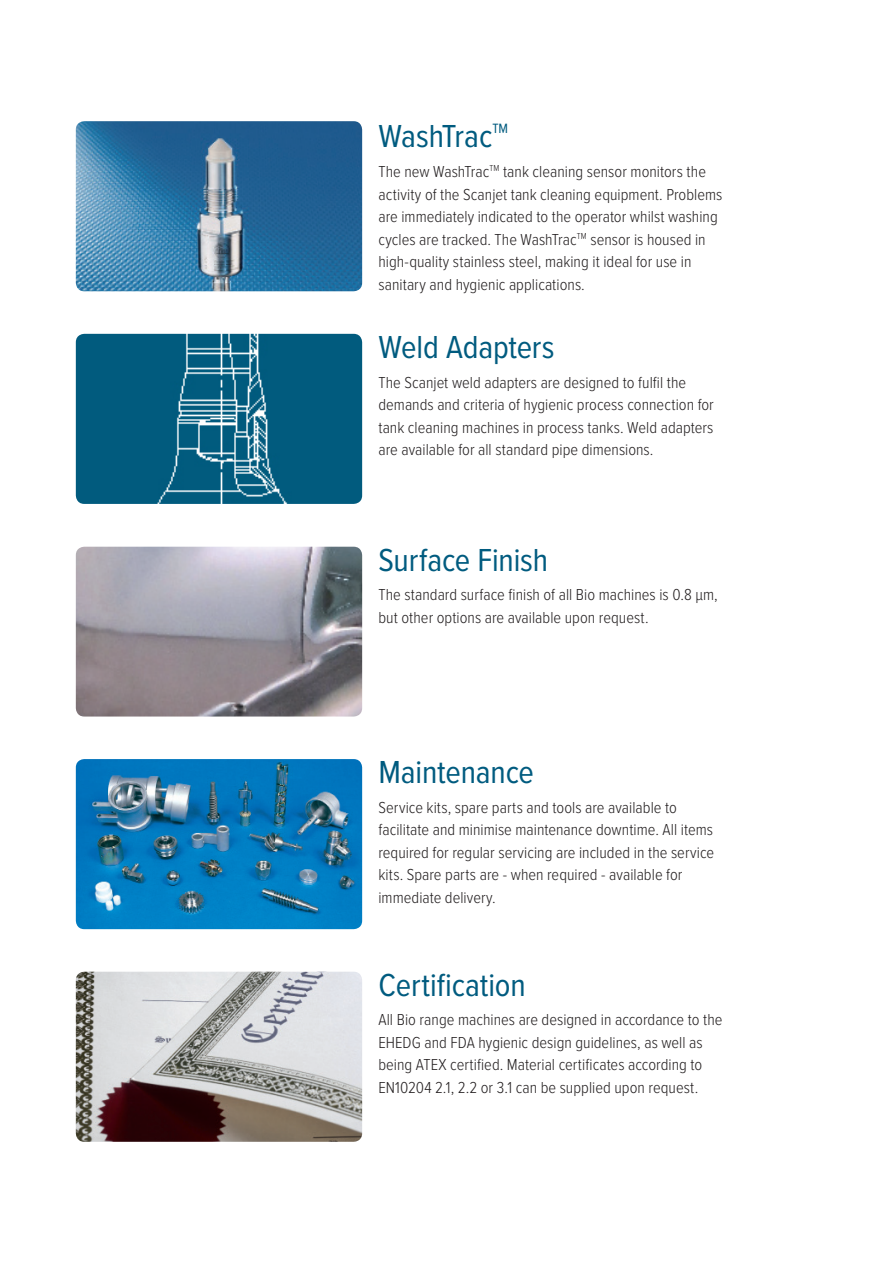
<style>
.page{position:relative;width:893px;height:1263px;background:#fff}
.page>*{position:absolute;margin:0;border:0;box-sizing:border-box;transform-origin:0 0}
.t1{font:33px "Proxima Nova Cond";letter-spacing:-.005em;color:#005b7f}
.t2{font:300 16.5px/22.5px "Proxima Nova Cond";color:#231f20}
.t3{font:13.95px "Proxima Nova Cond";color:#005b7f}
</style>
<div class="page">
<img style="left:76px;top:121px;width:286px;height:170px">
<img style="left:76px;top:334px;width:286px;height:170px">
<img style="left:76px;top:547px;width:286px;height:169px">
<img style="left:76px;top:759px;width:286px;height:170px">
<img style="left:76px;top:972px;width:286px;height:170px">
<p class="t1" style="left:378px;top:117px;width:115px">WashTrac</p>
<p class="t3" style="left:492px;top:120px;width:17px">TM</p>
<p class="t2" style="left:378px;top:161px;width:345px">The new WashTrac<sup>TM</sup> tank cleaning sensor monitors the activity of the Scanjet tank cleaning equipment. Problems are immediately indicated to the operator whilst washing cycles are tracked. The WashTrac<sup>TM</sup> sensor is housed in high-quality stainless steel, making it ideal for use in sanitary and hygienic applications.</p>
<p class="t1" style="left:378px;top:327px;width:178px">Weld Adapters</p>
<p class="t2" style="left:378px;top:371px;width:337px">The Scanjet weld adapters are designed to fulfil the demands and criteria of hygienic process connection for tank cleaning machines in process tanks. Weld adapters are available for all standard pipe dimensions.</p>
<p class="t1" style="left:378px;top:540px;width:171px">Surface Finish</p>
<p class="t2" style="left:378px;top:584px;width:341px">The standard surface finish of all Bio machines is 0.8 μm, but other options are available upon request.</p>
<p class="t1" style="left:378px;top:753px;width:157px">Maintenance</p>
<p class="t2" style="left:378px;top:796px;width:337px">Service kits, spare parts and tools are available to facilitate and minimise maintenance downtime. All items required for regular servicing are included in the service kits. Spare parts are - when required - available for immediate delivery.</p>
<p class="t1" style="left:378px;top:965px;width:149px">Certification</p>
<p class="t2" style="left:378px;top:1009px;width:345px">All Bio range machines are designed in accordance to the</p>
<p class="t2" style="left:378px;top:1031px;width:326px;text-align:justify">EHEDG and FDA hygienic design guidelines, as well as being ATEX certified. Material certificates according to EN10204 2.1, 2.2 or 3.1 can be supplied upon request.</p>
</div>
